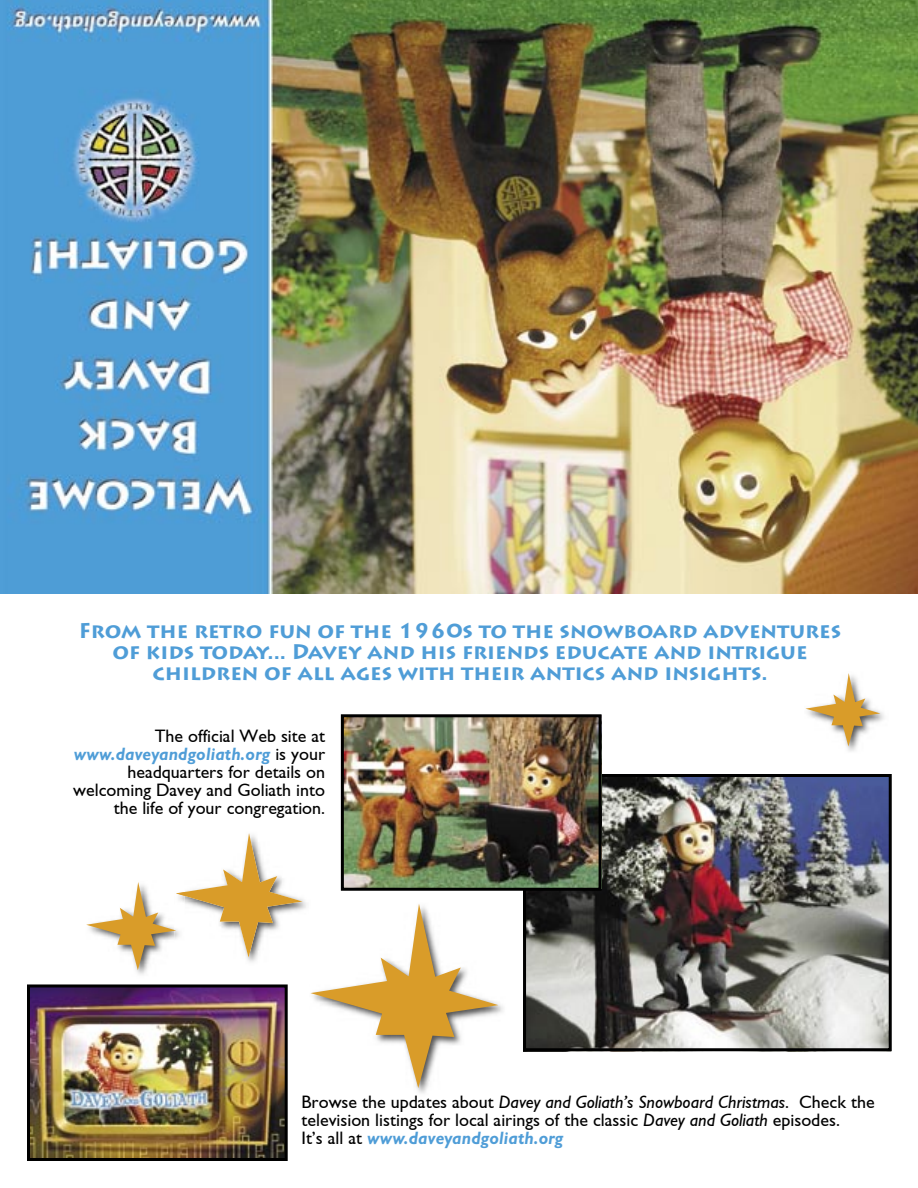
<style>
.page{position:relative;width:918px;height:1188px;background:#fff}
.page>*{position:absolute;margin:0;border:0;box-sizing:border-box;transform-origin:0 0}
.t1{font:700 21px/21px "Lithos Pro";color:#4f9dd7;text-align:center}
.t2{font:18px/18px "Gill";color:#000}
.t3{font:italic 700 18px "Gill Sans";letter-spacing:.01em;color:#4f9dd7;scale:.95 1}
.s1{font-family:"Gill";font-weight:400;font-style:normal;color:#000}
.s2{font-style:italic}
</style>
<div class="page">
<svg style="left:311px;top:904px;width:187px;height:184px"></svg>
<svg style="left:86px;top:833px;width:217px;height:137px"></svg>
<img style="left:27px;top:984px;width:261px;height:177px">
<img style="left:523px;top:774px;width:369px;height:277px">
<img style="left:341px;top:714px;width:261px;height:177px">
<img style="left:805px;top:708px;width:79px;height:44px">
<svg style="left:806px;top:673px;width:74px;height:73px"></svg>
<img style="left:0;top:0;width:918px;height:594px">
<p class="t1" style="left:79px;top:620px;width:764px">From the retro fun of the 1960s to the snowboard adventures of kids today... Davey and his friends educate and intrigue children of all ages with their antics and insights.</p>
<p class="t2" style="left:155px;top:727px;width:172px">The official Web site at</p>
<p class="t3" style="left:74px;top:744px;width:266px">www.daveyandgoliath.org <span class="s1">is your</span></p>
<p class="t2" style="left:73px;top:763px;width:253px;text-align:right">headquarters for details on welcoming Davey and Goliath into the life of your congregation.</p>
<p class="t2" style="left:302px;top:1093px;width:575px">Browse the updates about <span class="s2">Davey and Goliath’s Snowboard Christmas</span>. Check the television listings for local airings of the classic <span class="s2">Davey and Goliath</span> episodes.</p>
<p class="t3" style="left:302px;top:1127px;width:277px"><span class="s1">It’s all at</span> www.daveyandgoliath.org</p>
</div>
